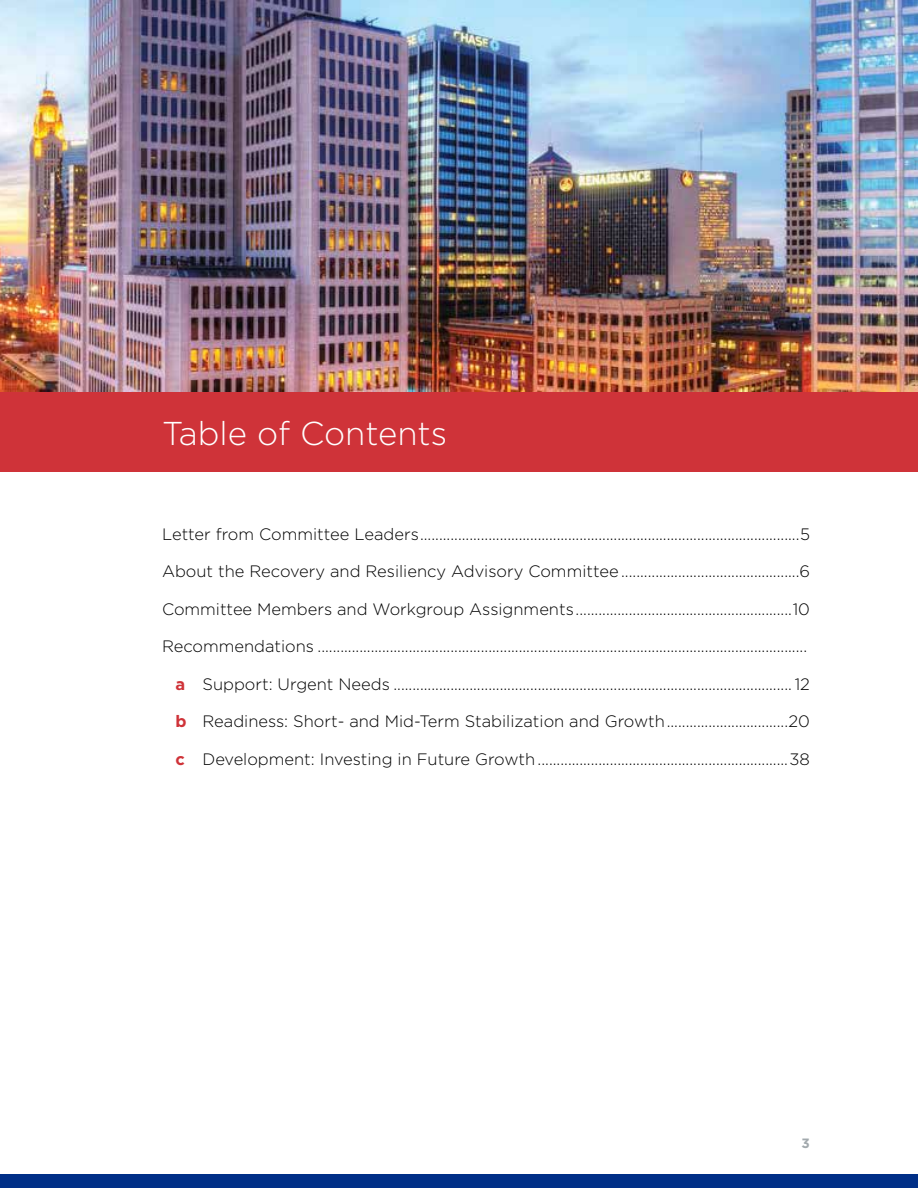
<style>
.page{position:relative;width:918px;height:1188px;background:#fff}
.page>*{position:absolute;margin:0;border:0;box-sizing:border-box;transform-origin:0 0}
.t1{font:300 33px "Gotham";color:#fff}
.t2{font:300 16.5px "Gotham";color:#000}
.t3{font:700 13.5px "Gotham";color:#a2a9ad}
.s1{font-weight:700;color:#cf3339}
</style>
<div class="page">
<div style="left:0;top:1174px;width:918px;height:14px;background:#002f87"></div>
<div style="left:0;top:392px;width:918px;height:80px;background:#cf3339"></div>
<img style="left:0;top:0;width:918px;height:392px">
<h1 class="t1" style="left:162px;top:413px;width:287px">Table of Contents</h1>
<p class="t2" style="left:162px;top:523px;width:650px">Letter from Committee Leaders....................................................................................................5</p>
<p class="t2" style="left:162px;top:561px;width:650px">About the Recovery and Resiliency Advisory Committee ...............................................6</p>
<p class="t2" style="left:162px;top:598px;width:650px">Committee Members and Workgroup Assignments.........................................................10</p>
<p class="t2" style="left:162px;top:636px;width:647px">Recommendations .................................................................................................................................</p>
<p class="t2" style="left:175px;top:673px;width:636px"><span class="s1">a</span> Support: Urgent Needs ......................................................................................................... 12</p>
<p class="t2" style="left:175px;top:711px;width:636px"><span class="s1">b</span> Readiness: Short- and Mid-Term Stabilization and Growth................................20</p>
<p class="t2" style="left:175px;top:748px;width:636px"><span class="s1">c</span> Development: Investing in Future Growth..................................................................38</p>
<p class="t3" style="left:802px;top:1135px;width:10px">3</p>
</div>
